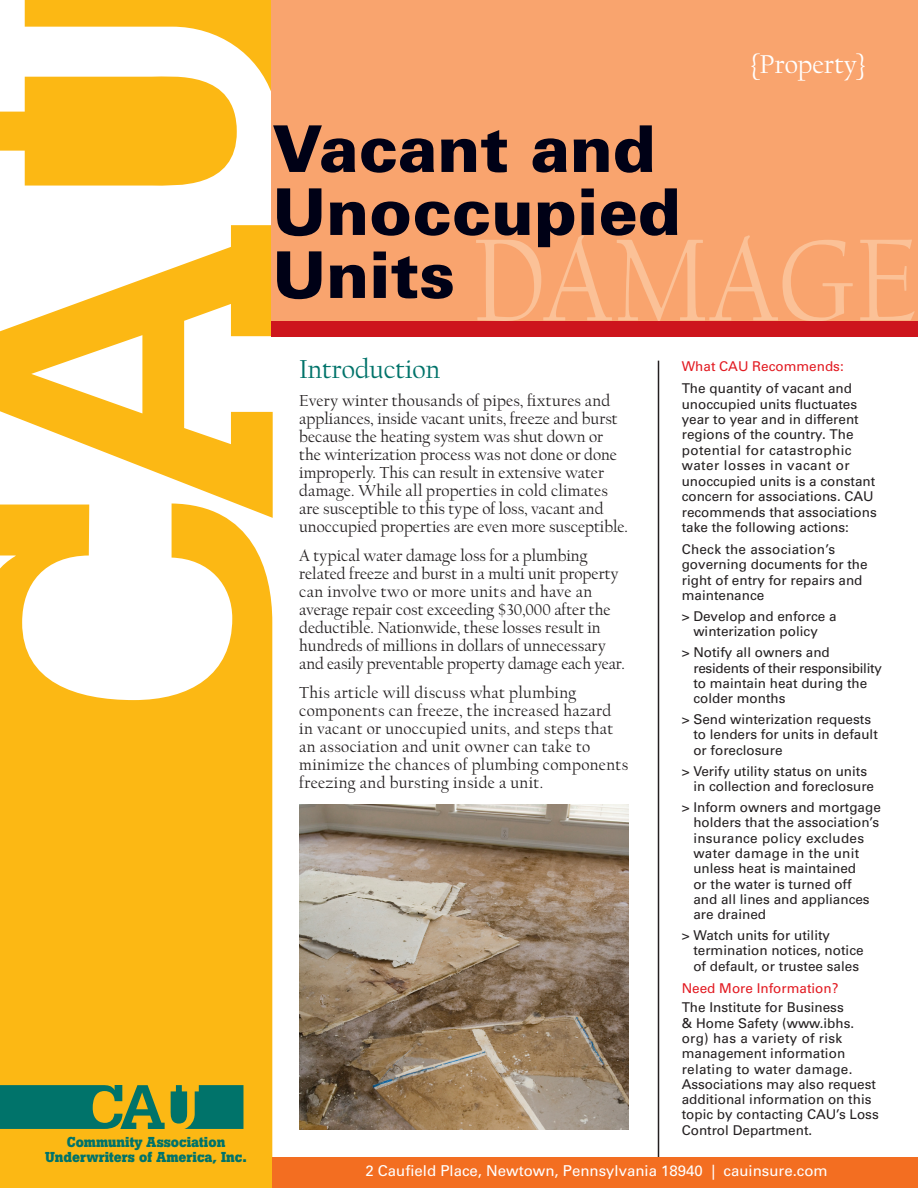
<style>
.page{position:relative;width:918px;height:1188px;background:#fff}
.page>*{position:absolute;margin:0;border:0;box-sizing:border-box;transform-origin:0 0}
.t1{font:121.35px "FB Californian";color:#fbc197;scale:.88 1}
.t2{font:900 64.5px/63px "Univers";color:#000116}
.t3{font:27px "FB Californian";color:#00736a}
.t4{font:27px "FB Californian";letter-spacing:.005em;color:#fff}
.Body_Type_Black_Cali{font:16.5px/18px "FB Californian";color:#231f20}
.Body_Type_Black_Cali-2{font:16.5px/18px "FB Californian";letter-spacing:.02em;color:#231f20}
.t5{font:15px "Univers";color:#fff}
.t6{font:700 14.25px/15px "Boton";color:#00736a;text-align:center}
.Black_side_type_Univ{font:13.5px/15.3px "Univers";color:#231f20}
.Black_side_type_Univ-2{font:13.5px "Univers";color:#e21a21}
</style>
<div class="page">
<svg style="left:0;top:225px;width:273px;height:293px"></svg>
<svg style="left:0;top:0;width:271px;height:186px;fill:#fcb814"></svg>
<svg style="left:0;top:503px;width:272px;height:685px;fill:#fcb814"></svg>
<hr style="left:658px;top:361px;width:1px;height:827px;background:#231f20">
<div style="left:272px;top:1157px;width:646px;height:31px;background:#f36e21"></div>
<div style="left:271px;top:0;width:647px;height:331px;background:#f9a46e"></div>
<svg style="left:0;top:1085px;width:243px;height:44px;background:#3b8355"></svg>
<img style="left:299px;top:804px;width:329px;height:325px">
<div style="left:271px;top:321px;width:647px;height:15px;background:#cd151d"></div>
<p class="t6" style="left:45px;top:1135px;width:203px">Community Association<br>Underwriters of America, Inc.</p>
<p class="t4" style="left:751px;top:50px;width:116px">{Property}</p>
<p class="t2" style="left:273px;top:117px;width:410px">Vacant and<br>Unoccupied<br>Units</p>
<p class="t1" style="left:473px;top:220px;width:506px">DAMAGE</p>
<p class="t3" style="left:299px;top:355px;width:142px">Introduction</p>
<p class="Body_Type_Black_Cali" style="left:299px;top:393px;width:330px">Every winter thousands of pipes, fixtures and appliances, inside vacant units, freeze and burst because the heating system was shut down or the winterization process was not done or done improperly. This can result in extensive water damage. While all properties in cold climates are susceptible to this type of loss, vacant and unoccupied properties are even more susceptible.</p>
<p class="Body_Type_Black_Cali" style="left:299px;top:548px;width:327px">A typical water damage loss for a plumbing related freeze and burst in a multi unit property can involve two or more units and have an average repair cost exceeding $30,000 after the deductible. Nationwide, these losses result in hundreds of millions in dollars of unnecessary and easily preventable property damage each year.</p>
<p class="Body_Type_Black_Cali-2" style="left:299px;top:685px;width:331px">This article will discuss what plumbing components can freeze, the increased hazard in vacant or unoccupied units, and steps that an association and unit owner can take to minimize the chances of plumbing components freezing and bursting inside a unit.</p>
<p class="Black_side_type_Univ-2" style="left:682px;top:358px;width:164px">What CAU Recommends:</p>
<p class="Black_side_type_Univ" style="left:682px;top:381px;width:197px">The quantity of vacant and unoccupied units fluctuates year to year and in different regions of the country. The potential for catastrophic water losses in vacant or unoccupied units is a constant concern for associations. CAU recommends that associations take the following actions:</p>
<p class="Black_side_type_Univ" style="left:682px;top:542px;width:188px">Check the association’s governing documents for the right of entry for repairs and maintenance</p>
<p class="Black_side_type_Univ" style="left:682px;top:609px;width:156px;text-align:center">&gt; Develop and enforce a winterization policy</p>
<p class="Black_side_type_Univ" style="left:693px;top:645px;width:190px;text-indent:-12px">&gt; Notify all owners and residents of their responsibility to maintain heat during the colder months</p>
<p class="Black_side_type_Univ" style="left:693px;top:712px;width:186px;text-indent:-12px">&gt; Send winterization requests to lenders for units in default or foreclosure</p>
<p class="Black_side_type_Univ" style="left:693px;top:763px;width:182px;text-indent:-12px">&gt; Verify utility status on units in collection and foreclosure</p>
<p class="Black_side_type_Univ" style="left:693px;top:800px;width:189px;text-indent:-12px">&gt; Inform owners and mortgage holders that the association’s insurance policy excludes water damage in the unit unless heat is maintained<br>or the water is turned off<br>and all lines and appliances are drained</p>
<p class="Black_side_type_Univ" style="left:693px;top:928px;width:172px;text-indent:-12px">&gt; Watch units for utility termination notices, notice of default, or trustee sales</p>
<p class="Black_side_type_Univ-2" style="left:682px;top:980px;width:158px">Need More Information?</p>
<p class="Black_side_type_Univ" style="left:682px;top:1000px;width:199px">The Institute for Business<br>&amp; Home Safety (www.ibhs. org) has a variety of risk management information relating to water damage.<br>Associations may also request additional information on this topic by contacting CAU’s Loss<br>Control Department.</p>
<p class="t5" style="left:365px;top:1162px;width:464px">2 Caufield Place, Newtown, Pennsylvania 18940 | cauinsure.com</p>
</div>
